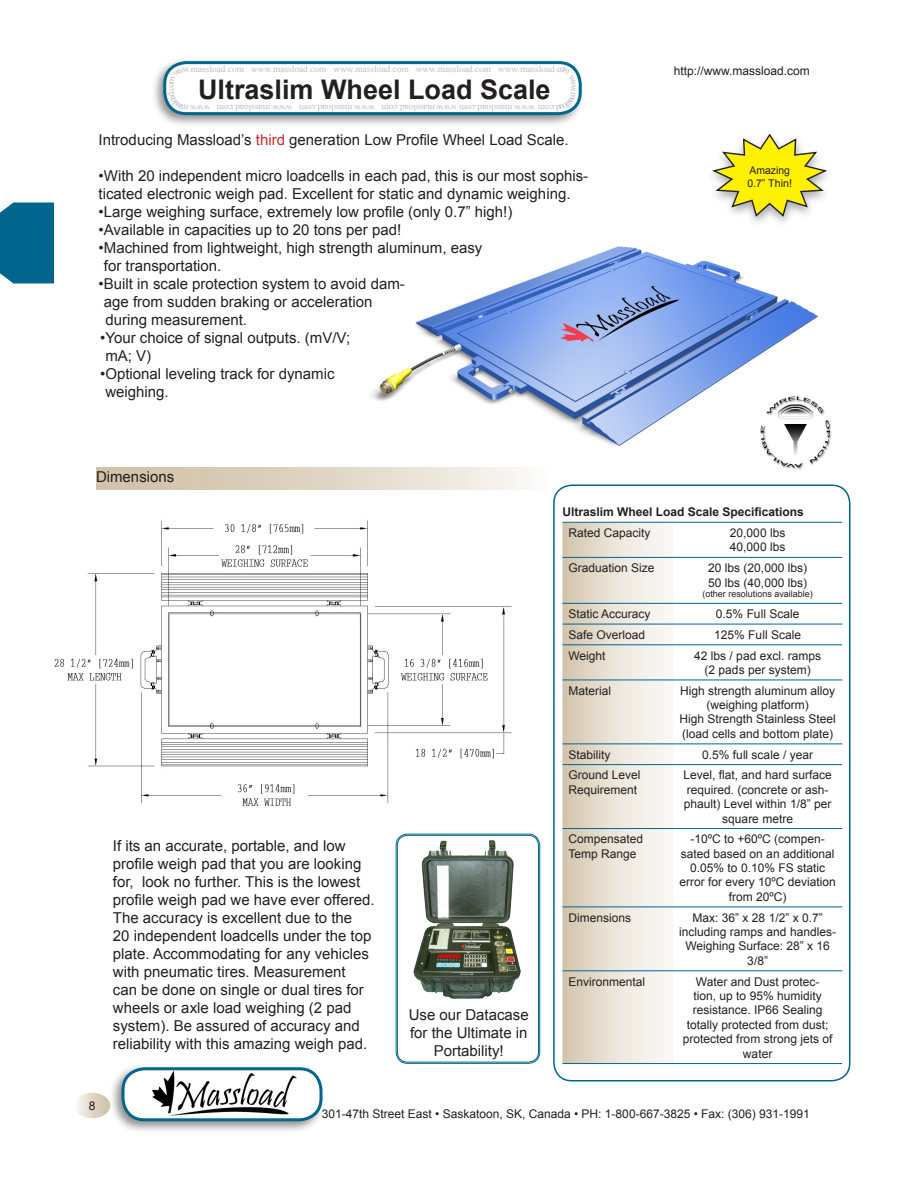
<style>
.page{position:relative;width:918px;height:1188px;background:#fff}
.page>*{position:absolute;margin:0;border:0;box-sizing:border-box;transform-origin:0 0}
.t1{font:700 27px "Arial";color:#231f20}
.t2{font:15px/18px "Arial";color:#231f20}
.t3{font:12px/14.4px "Arial";color:#231f20;text-align:center}
.t4{font:700 12px "Arial";color:#231f20}
.t5{font:10.65px/12.8px "Arial";color:#231f20}
.t6{font:9px "Times New Roman";color:#bcbdc0;scale:1.04 1}
.t7{font:9px "Arial";color:#231f20}
.s1{color:#ca2929}
</style>
<div class="page">
<div style="left:107px;top:1062px;width:221px;height:73px;background:#231f20;opacity:.5"></div>
<svg style="left:120px;top:1066px;width:204px;height:54px"></svg>
<div style="left:149px;top:56px;width:438px;height:74px;background:#231f20;opacity:.5"></div>
<div style="left:74px;top:1093px;width:36px;height:25px;background:linear-gradient(to right,#fbf9f6,#cebea4);border-radius:50%"></div>
<div style="left:0;top:202px;width:54px;height:82px;background:#00668e"></div>
<img style="left:321px;top:246px;width:497px;height:244px">
<div style="left:96px;top:467px;width:458px;height:22px;background:linear-gradient(to right,#ccbb9f,#f9f7f3)"></div>
<img style="left:748px;top:385px;width:84px;height:94px">
<svg style="left:712px;top:133px;width:116px;height:85px"></svg>
<svg style="left:396px;top:834px;width:144px;height:229px"></svg>
<img style="left:414px;top:839px;width:108px;height:161px">
<svg style="left:552px;top:484px;width:299px;height:597px"></svg>
<img style="left:54px;top:520px;width:458px;height:286px">
<svg style="left:162px;top:60px;width:421px;height:54px"></svg>
<p class="t6" style="left:188px;top:63px;width:356px">.massload.com www.massload.com www.massload.com www.massload.com www.massload.</p>
<h1 class="t1" style="left:198px;top:72px;width:354px">Ultraslim Wheel Load Scale</h1>
<p class="t2" style="left:99px;top:131px;width:471px">Introducing Massload’s <span class="s1">third</span> generation Low Profile Wheel Load Scale.</p>
<p class="t2" style="left:99px;top:167px;width:491px">•With 20 independent micro loadcells in each pad, this is our most sophis&shy;ticated electronic weigh pad. Excellent for static and dynamic weighing.</p>
<p class="t2" style="left:99px;top:203px;width:415px">•Large weighing surface, extremely low profile (only 0.7” high!)</p>
<p class="t2" style="left:99px;top:221px;width:304px">•Available in capacities up to 20 tons per pad!</p>
<p class="t2" style="left:104px;top:239px;width:380px;text-indent:-5px">• Machined from lightweight, high strength aluminum, easy for transportation.</p>
<p class="t2" style="left:104px;top:275px;width:302px;text-indent:-5px">• Built in scale protection system to avoid dam&shy;age from sudden braking or acceleration during measurement.</p>
<p class="t2" style="left:105px;top:329px;width:246px;text-indent:-5px">• Your choice of signal outputs. (mV/V; mA; V)</p>
<p class="t2" style="left:105px;top:365px;width:231px;text-indent:-5px">• Optional leveling track for dynamic weighing.</p>
<p class="t6" style="left:580px;top:85px;width:8px;rotate:90deg">w</p>
<p class="t6" style="left:165px;top:93px;width:8px;rotate:-90deg">.c</p>
<p class="t6" style="left:210px;top:114px;width:23px;rotate:-180deg">www.</p>
<p class="t6" style="left:292px;top:114px;width:74px;rotate:-180deg">w w w m. moc.daolssa</p>
<p class="t6" style="left:375px;top:114px;width:74px;rotate:-180deg">w w w m. moc.daolssa</p>
<p class="t6" style="left:556px;top:114px;width:170px;rotate:-180deg">moc . w w w m. moc . dao l s sa w w w m. moc . dao l s sa</p>
<p class="t2" style="left:96px;top:468px;width:80px">Dimensions</p>
<p class="t3" style="left:674px;top:64px;width:138px">http://www.massload.com</p>
<p class="t5" style="left:747px;top:164px;width:46px">Amazing<br>0.7” Thin!</p>
<p class="t3" style="left:89px;top:1099px;width:8px">8</p>
<p class="t2" style="left:113px;top:837px;width:263px">If its an accurate, portable, and low profile weigh pad that you are looking for, look no further. This is the lowest profile weigh pad we have ever offered.<br>The accuracy is excellent due to the<br>20 independent loadcells under the top plate. Accommodating for any vehicles with pneumatic tires. Measurement<br>can be done on single or dual tires for wheels or axle load weighing (2 pad system). Be assured of accuracy and reliability with this amazing weigh pad.</p>
<p class="t2" style="left:409px;top:1006px;width:122px;text-align:center">Use our Datacase for the Ultimate in<br>Portability!</p>
<p class="t4" style="left:563px;top:504px;width:243px">Ultraslim Wheel Load Scale Specifications</p>
<p class="t3" style="left:569px;top:526px;width:84px">Rated Capacity</p>
<p class="t3" style="left:730px;top:526px;width:57px;text-align:left">20,000 lbs<br>40,000 lbs</p>
<p class="t3" style="left:569px;top:561px;width:88px">Graduation Size</p>
<p class="t3" style="left:708px;top:561px;width:100px;text-align:left">20 lbs (20,000 lbs)<br>50 lbs (40,000 lbs)</p>
<p class="t7" style="left:702px;top:588px;width:112px">(other resolutions available)</p>
<p class="t3" style="left:569px;top:607px;width:84px">Static Accuracy</p>
<p class="t3" style="left:716px;top:607px;width:85px">0.5% Full Scale</p>
<p class="t3" style="left:569px;top:628px;width:78px">Safe Overload</p>
<p class="t3" style="left:714px;top:628px;width:88px">125% Full Scale</p>
<p class="t3" style="left:569px;top:648px;width:39px">Weight</p>
<p class="t3" style="left:694px;top:648px;width:128px">42 lbs / pad excl. ramps (2 pads per system)</p>
<p class="t3" style="left:569px;top:683px;width:44px">Material</p>
<p class="t3" style="left:680px;top:683px;width:158px">High strength aluminum alloy (weighing platform)<br>High Strength Stainless Steel (load cells and bottom plate)</p>
<p class="t3" style="left:569px;top:747px;width:44px">Stability</p>
<p class="t3" style="left:702px;top:747px;width:112px">0.5% full scale / year</p>
<p class="t3" style="left:569px;top:768px;width:74px;text-align:left">Ground Level<br>Requirement</p>
<p class="t3" style="left:684px;top:768px;width:150px">Level, flat, and hard surface required. (concrete or ash&shy;phault) Level within 1/8” per square metre</p>
<p class="t3" style="left:569px;top:832px;width:76px;text-align:left">Compensated<br>Temp Range</p>
<p class="t3" style="left:679px;top:832px;width:158px">-10ºC to +60ºC (compen&shy;sated based on an additional<br>0.05% to 0.10% FS static error for every 10ºC deviation from 20ºC)</p>
<p class="t3" style="left:569px;top:910px;width:64px">Dimensions</p>
<p class="t3" style="left:679px;top:910px;width:158px">Max: 36” x 28 1/2” x 0.7” including ramps and handles-<br>Weighing Surface: 28” x 16<br>3/8”</p>
<p class="t3" style="left:569px;top:974px;width:78px">Environmental</p>
<p class="t3" style="left:683px;top:974px;width:151px">Water and Dust protec-<br>tion, up to 95% humidity resistance. IP66 Sealing totally protected from dust; protected from strong jets of water</p>
<p class="t3" style="left:322px;top:1107px;width:490px">301-47th Street East • Saskatoon, SK, Canada • PH: 1-800-667-3825 • Fax: (306) 931-1991</p>
</div>
